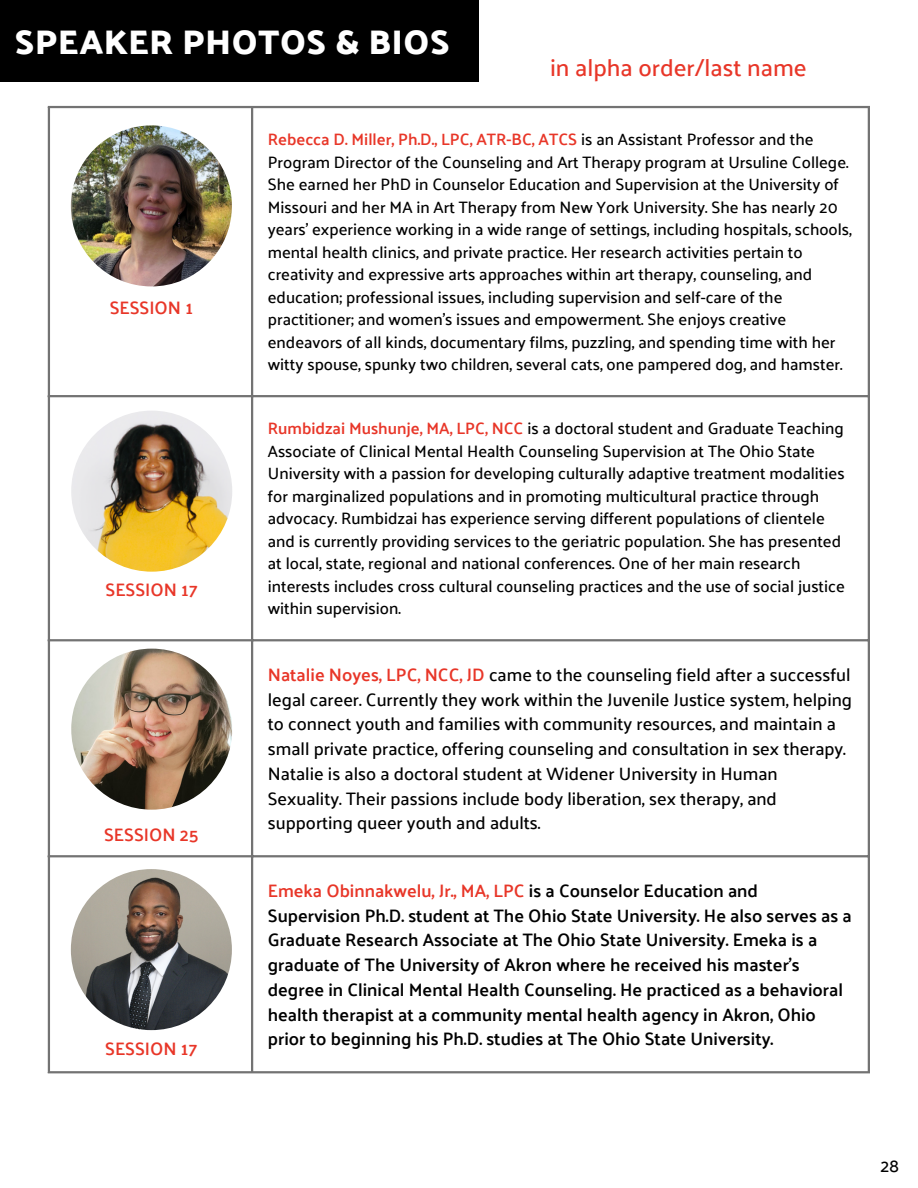
<style>
.page{position:relative;width:918px;height:1188px;background:#fff}
.page>*{position:absolute;margin:0;border:0;box-sizing:border-box;transform-origin:0 0}
.t1{font:600 34.8px "Palanquin Dark";letter-spacing:.02em;color:#fff}
.t2{font:500 24px "Palanquin";color:#e83628}
.t3{font:600 18px/24.8px "Palanquin";color:#000}
.t4{font:500 18px/24.8px "Palanquin";color:#000}
.t5{font:600 18px "Palanquin";color:#e83628}
.t6{font:500 16.5px/22.5px "Palanquin";color:#000}
.s1{font-weight:600;color:#e83628}
.s2{color:#e83628}
</style>
<div class="page">
<div style="left:0;top:0;width:478px;height:82px;background:#000"></div>
<hr style="left:48px;top:108px;width:2px;height:963px;background:#737373">
<hr style="left:251px;top:108px;width:2px;height:963px;background:#737373">
<hr style="left:868px;top:108px;width:2px;height:963px;background:#737373">
<hr style="left:48px;top:106px;width:822px;height:2px;background:#737373">
<hr style="left:48px;top:395px;width:822px;height:2px;background:#737373">
<hr style="left:48px;top:639px;width:822px;height:2px;background:#737373">
<hr style="left:48px;top:855px;width:822px;height:2px;background:#737373">
<hr style="left:48px;top:1071px;width:822px;height:2px;background:#737373">
<img style="left:71px;top:125px;width:161px;height:161px;border-radius:50%">
<img style="left:71px;top:411px;width:161px;height:161px;border-radius:50%">
<img style="left:71px;top:649px;width:161px;height:161px;border-radius:50%">
<img style="left:71px;top:869px;width:161px;height:161px;border-radius:50%">
<h1 class="t1" style="left:15px;top:22px;width:436px">SPEAKER PHOTOS &amp; BIOS</h1>
<h2 class="t2" style="left:550px;top:54px;width:258px">in alpha order/last name</h2>
<p class="t5" style="left:110px;top:297px;width:85px">SESSION 1</p>
<p class="t5" style="left:106px;top:579px;width:94px">SESSION 17</p>
<p class="t5" style="left:104px;top:824px;width:96px">SESSION 25</p>
<p class="t5" style="left:105px;top:1038px;width:94px">SESSION 17</p>
<p class="t6" style="left:268px;top:128px;width:586px"><span class="s1">Rebecca D. Miller, Ph.D., LPC, ATR-BC, ATCS</span> is an Assistant Professor and the Program Director of the Counseling and Art Therapy program at Ursuline College.<br>She earned her PhD in Counselor Education and Supervision at the University of Missouri and her MA in Art Therapy from New York University. She has nearly 20 years’ experience working in a wide range of settings, including hospitals, schools, mental health clinics, and private practice. Her research activities pertain to creativity and expressive arts approaches within art therapy, counseling, and education; professional issues, including supervision and self-care of the practitioner; and women’s issues and empowerment. She enjoys creative endeavors of all kinds, documentary films, puzzling, and spending time with her witty spouse, spunky two children, several cats, one pampered dog, and hamster.</p>
<p class="t6" style="left:268px;top:417px;width:578px"><span class="s1">Rumbidzai Mushunje, MA, LPC, NCC</span> is a doctoral student and Graduate Teaching Associate of Clinical Mental Health Counseling Supervision at The Ohio State University with a passion for developing culturally adaptive treatment modalities for marginalized populations and in promoting multicultural practice through advocacy. Rumbidzai has experience serving different populations of clientele and is currently providing services to the geriatric population. She has presented at local, state, regional and national conferences. One of her main research interests includes cross cultural counseling practices and the use of social justice within supervision.</p>
<p class="t4" style="left:268px;top:662px;width:586px"><span class="s1">Natalie Noyes, LPC, NCC, JD</span> came to the counseling field after a successful legal career. Currently they work within the Juvenile Justice system, helping to connect youth and families with community resources, and maintain a small private practice, offering counseling and consultation in sex therapy.<br>Natalie is also a doctoral student at Widener University in Human Sexuality. Their passions include body liberation, sex therapy, and supporting queer youth and adults.</p>
<p class="t3" style="left:268px;top:878px;width:585px"><span class="s2">Emeka Obinnakwelu, Jr., MA, LPC</span> is a Counselor Education and Supervision Ph.D. student at The Ohio State University. He also serves as a Graduate Research Associate at The Ohio State University. Emeka is a graduate of The University of Akron where he received his master’s degree in Clinical Mental Health Counseling. He practiced as a behavioral health therapist at a community mental health agency in Akron, Ohio prior to beginning his Ph.D. studies at The Ohio State University.</p>
<p class="t4" style="left:880px;top:1153px;width:21px">28</p>
</div>
